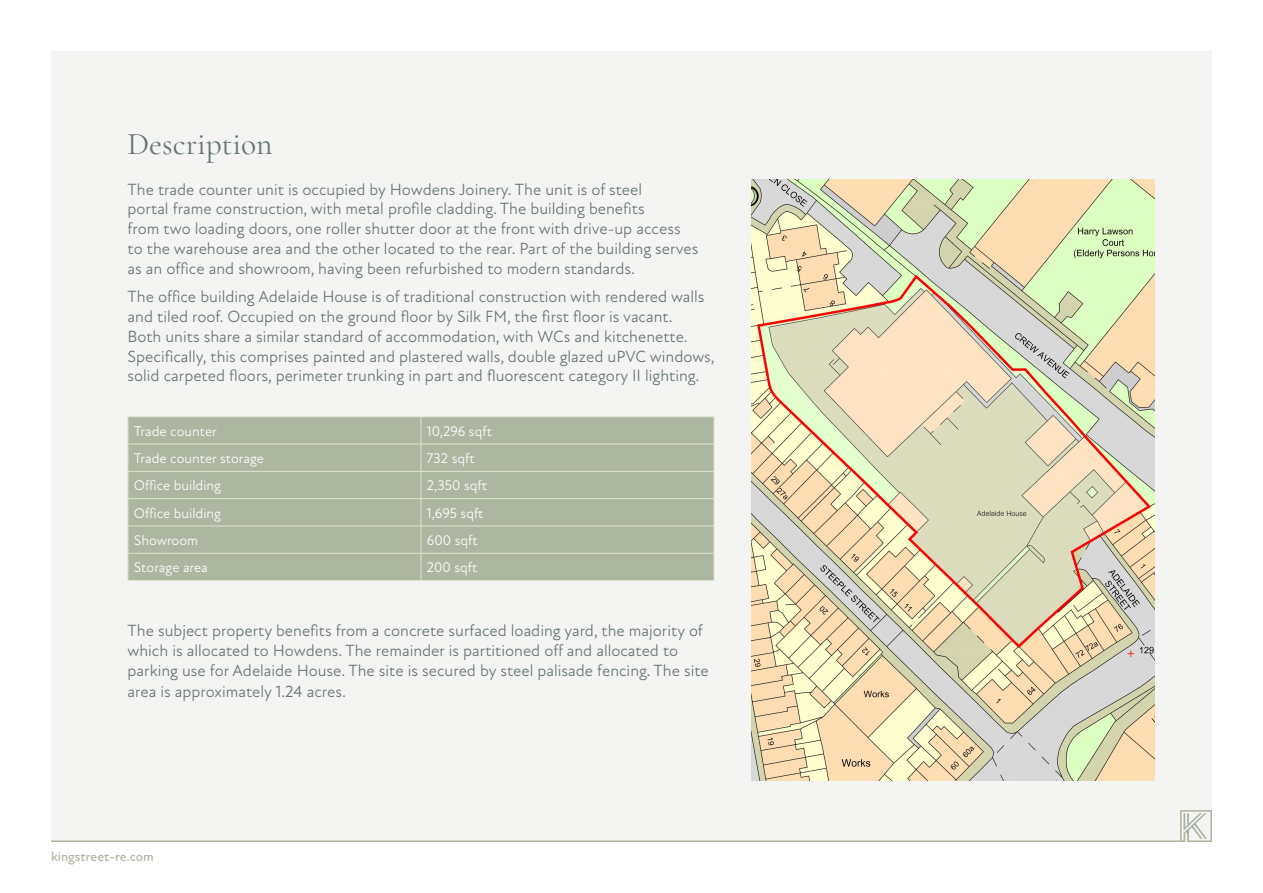
<style>
.page{position:relative;width:1263px;height:893px;background:#fff}
.page>*{position:absolute;margin:0;border:0;box-sizing:border-box;transform-origin:0 0}
.t1{font:31.5px "Cormorant Garamond";color:#677572}
.t2{font:16.5px/19.8px "New Atten";color:#677572}
.t3{font:14.25px "New Atten";color:#fff}
.t4{font:500 13.5px "New Atten";color:#adb6a1}
</style>
<div class="page">
<div style="left:51px;top:51px;width:1161px;height:791px;background:#f4f5f2"></div>
<svg style="left:1180px;top:810px;width:32px;height:32px"></svg>
<hr style="left:51px;top:840px;width:1130px;height:2px;background:#adb6a1">
<div style="left:129px;top:417px;width:585px;height:163px;background:#adb6a1"></div>
<hr style="left:128px;top:416px;width:293px;height:1px;background:#dee6cf">
<hr style="left:421px;top:416px;width:293px;height:1px;background:#dee6cf">
<hr style="left:128px;top:444px;width:293px;height:1px;background:#dee6cf">
<hr style="left:421px;top:444px;width:293px;height:1px;background:#dee6cf">
<hr style="left:128px;top:471px;width:293px;height:1px;background:#dee6cf">
<hr style="left:421px;top:471px;width:293px;height:1px;background:#dee6cf">
<hr style="left:128px;top:498px;width:293px;height:1px;background:#dee6cf">
<hr style="left:421px;top:498px;width:293px;height:1px;background:#dee6cf">
<hr style="left:128px;top:526px;width:293px;height:1px;background:#dee6cf">
<hr style="left:421px;top:526px;width:293px;height:1px;background:#dee6cf">
<hr style="left:128px;top:553px;width:293px;height:1px;background:#dee6cf">
<svg style="left:128px;top:417px;width:1px;height:163px"></svg>
<hr style="left:421px;top:553px;width:293px;height:1px;background:#dee6cf">
<svg style="left:421px;top:417px;width:1px;height:163px"></svg>
<svg style="left:714px;top:417px;width:1px;height:163px"></svg>
<hr style="left:128px;top:580px;width:293px;height:1px;background:#dee6cf">
<hr style="left:421px;top:580px;width:293px;height:1px;background:#dee6cf">
<img style="left:752px;top:179px;width:402px;height:601px">
<h1 class="t1" style="left:128px;top:124px;width:146px">Description</h1>
<p class="t2" style="left:128px;top:179px;width:572px">The trade counter unit is occupied by Howdens Joinery. The unit is of steel<br>portal frame construction, with metal profile cladding. The building benefits<br>from two loading doors, one roller shutter door at the front with drive-up access to the warehouse area and the other located to the rear. Part of the building serves as an office and showroom, having been refurbished to modern standards.</p>
<p class="t2" style="left:128px;top:287px;width:589px">The office building Adelaide House is of traditional construction with rendered walls and tiled roof. Occupied on the ground floor by Silk FM, the first floor is vacant.<br>Both units share a similar standard of accommodation, with WCs and kitchenette.<br>Specifically, this comprises painted and plastered walls, double glazed uPVC windows, solid carpeted floors, perimeter trunking in part and fluorescent category II lighting.</p>
<p class="t3" style="left:134px;top:423px;width:84px">Trade counter</p>
<p class="t3" style="left:427px;top:423px;width:67px">10,296 sqft</p>
<p class="t3" style="left:134px;top:450px;width:132px">Trade counter storage</p>
<p class="t3" style="left:427px;top:450px;width:49px">732 sqft</p>
<p class="t3" style="left:134px;top:477px;width:88px">Office building</p>
<p class="t3" style="left:427px;top:477px;width:62px">2,350 sqft</p>
<p class="t3" style="left:134px;top:504px;width:88px">Office building</p>
<p class="t3" style="left:427px;top:504px;width:58px">1,695 sqft</p>
<p class="t3" style="left:134px;top:532px;width:66px">Showroom</p>
<p class="t3" style="left:427px;top:532px;width:52px">600 sqft</p>
<p class="t3" style="left:134px;top:559px;width:75px">Storage area</p>
<p class="t3" style="left:427px;top:559px;width:52px">200 sqft</p>
<p class="t2" style="left:128px;top:621px;width:583px">The subject property benefits from a concrete surfaced loading yard, the majority of which is allocated to Howdens. The remainder is partitioned off and allocated to parking use for Adelaide House. The site is secured by steel palisade fencing. The site</p>
<p class="t2" style="left:128px;top:682px;width:220px">area is approximately 1.24 acres.</p>
<p class="t4" style="left:51px;top:848px;width:104px">kingstreet-re.com</p>
</div>
